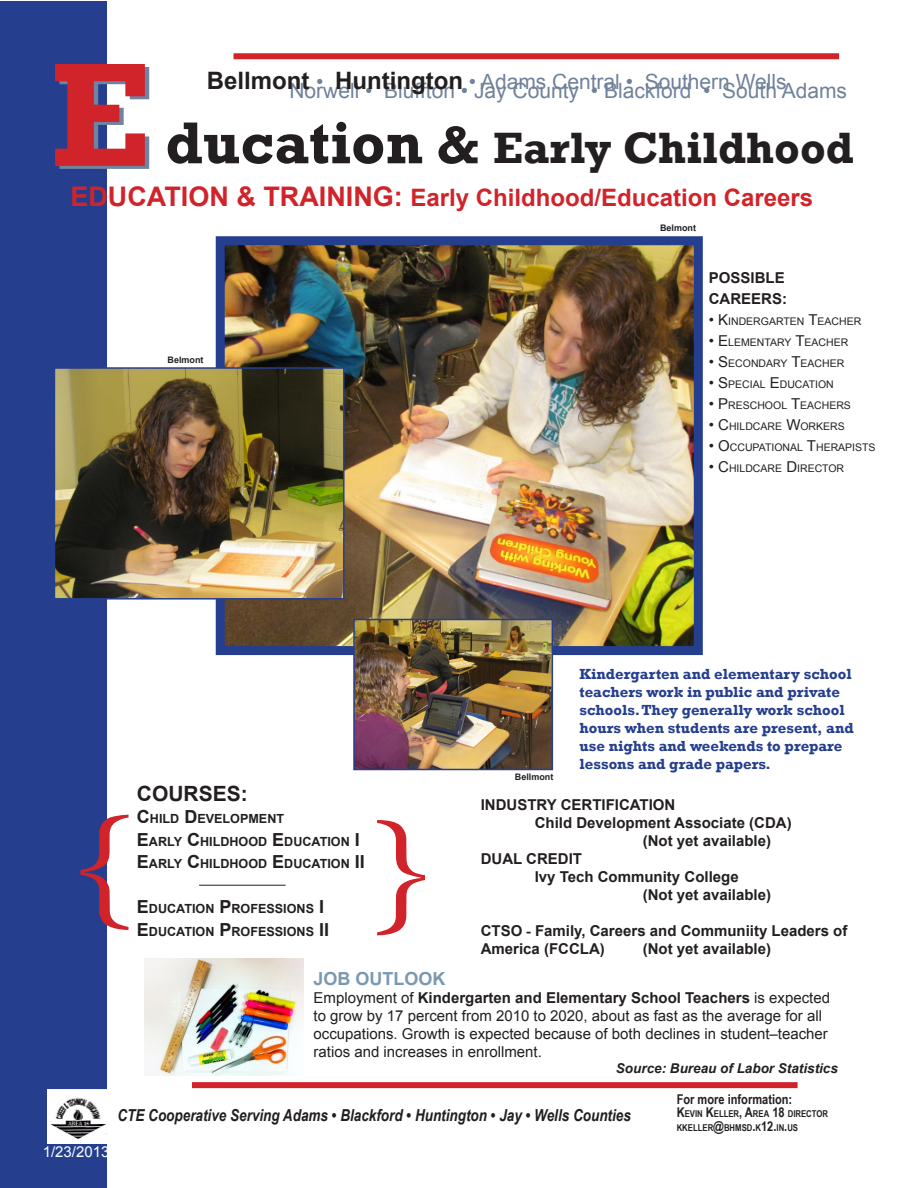
<style>
.page{position:relative;width:918px;height:1188px;background:#fff}
.page>*{position:absolute;margin:0;border:0;box-sizing:border-box;transform-origin:0 0}
.t1{font:700 150px "Rockwell";color:#d1232a}
.t2{font:135px "Times";color:#d1232a}
.t3{font:700 45px "Rockwell";color:#231f20}
.t4{font:700 24px "Arial";color:#d1232a}
.t5{font:21px "Arial";color:#70829a}
.t6{font:700 21px "Arial";color:#231f20}
.t7{font:700 18px "Arial";color:#7999b2}
.t8{font:italic 700 16.5px "Arial Narrow";color:#231f20}
.t9{font:15px/18px "Arial";color:#231f20}
.t10{font:700 15px/18px "Arial";color:#231f20}
.t11{font:700 15px/18px "Rockwell";color:#253f8e}
.t12{font:700 15px "Arial";color:#231f20}
.t13{font:15px "Arial";color:#fff}
.t14{font:italic 700 13.5px "Arial";color:#231f20}
.t15{font:700 13.5px "Arial Narrow";color:#231f20}
.t16{font:700 12.6px "Arial";color:#231f20}
.t17{font:10.5px "Arial";color:#231f20}
.t18{font:700 9.45px "Arial Narrow";color:#231f20}
.t19{font:700 9px "Arial";color:#231f20}
.s1{font-weight:700;font-size:24px;color:#231f20}
.s2{font-size:60px}
.s3{font-size:54px}
.s4{font-size:27px}
.s5{font-size:15px}
.s6{font-size:18px}
.s7{font-family:"Rockwell"}
.s8{font-weight:700}
.s9{font-size:13.5px}
</style>
<div class="page">
<div style="left:1px;top:1px;width:106px;height:1186px;background:#253f8e"></div>
<div style="left:234px;top:53px;width:605px;height:6px;background:#d1232a"></div>
<div style="left:192px;top:1082px;width:606px;height:6px;background:#d1232a"></div>
<img style="left:48px;top:1090px;width:59px;height:53px">
<img style="left:226px;top:246px;width:467px;height:399px">
<div style="left:216px;top:236px;width:487px;height:419px;border:9px solid #253f8e"></div>
<img style="left:57px;top:370px;width:285px;height:227px">
<div style="left:54px;top:367px;width:291px;height:233px;border:2px solid #253f8e"></div>
<img style="left:356px;top:622px;width:194px;height:145px">
<div style="left:353px;top:619px;width:200px;height:151px;border:2px solid #253f8e"></div>
<img style="left:144px;top:959px;width:159px;height:117px">
<hr style="left:199px;top:885px;width:87px;height:1px;background:#231f20">
<p class="t1" style="left:50px;top:25px;width:102px">E</p>
<p class="t5" style="left:207px;top:68px;width:581px"><span class="s1">Bellmont</span> • <span class="s1">Huntington</span> • Adams Central • Southern Wells</p>
<p class="t5" style="left:289px;top:77px;width:559px">Norwell • Bluffton • Jay County • Blackford • South Adams</p>
<p class="t3" style="left:165px;top:121px;width:690px"><span class="s2">ducation</span> <span class="s3">&amp;</span> Early Childhood</p>
<p class="t4" style="left:70px;top:181px;width:744px"><span class="s4">EDUCATION &amp; TRAINING:</span> Early Childhood/Education Careers</p>
<p class="t19" style="left:168px;top:354px;width:37px">Belmont</p>
<p class="t19" style="left:660px;top:222px;width:37px">Belmont</p>
<p class="t12" style="left:709px;top:267px;width:77px">POSSIBLE</p>
<p class="t12" style="left:709px;top:288px;width:80px">CAREERS:</p>
<p class="t17" style="left:709px;top:314px;width:154px"><span class="s5">• K</span>INDERGARTEN <span class="s5">T</span>EACHER</p>
<p class="t17" style="left:709px;top:335px;width:141px"><span class="s5">• E</span> LEMENTARY <span class="s5">T</span>EACHER</p>
<p class="t17" style="left:709px;top:356px;width:137px"><span class="s5">• S</span>ECONDARY <span class="s5">T</span>EACHER</p>
<p class="t17" style="left:709px;top:377px;width:126px"><span class="s5">• S</span>PECIAL <span class="s5">E</span> DUCATION</p>
<p class="t17" style="left:709px;top:398px;width:143px"><span class="s5">• P</span>RESCHOOL <span class="s5">T</span>EACHERS</p>
<p class="t17" style="left:709px;top:419px;width:136px"><span class="s5">• C</span>HILDCARE <span class="s5">W</span>ORKERS</p>
<p class="t17" style="left:709px;top:440px;width:167px"><span class="s5">• O</span>CCUPATIONAL <span class="s5">T</span>HERAPISTS</p>
<p class="t17" style="left:709px;top:461px;width:137px"><span class="s5">• C</span>HILDCARE <span class="s5">D</span> IRECTOR</p>
<p class="t2" style="left:72px;top:734px;width:66px">{</p>
<p class="t6" style="left:137px;top:779px;width:112px">COURSES:</p>
<p class="t16" style="left:137px;top:811px;width:149px"><span class="s6">C</span>HILD <span class="s6">D</span>EVELOPMENT</p>
<p class="t16" style="left:137px;top:833px;width:222px"><span class="s6">E</span>ARLY <span class="s6">C</span>HILDHOOD <span class="s6">E</span>DUCATION <span class="s6">I</span></p>
<p class="t16" style="left:137px;top:856px;width:223px"><span class="s6">E</span>ARLY <span class="s6">C</span>HILDHOOD <span class="s6">E</span>DUCATION <span class="s6">II</span></p>
<p class="t16" style="left:137px;top:901px;width:131px"><span class="s6">E</span>DUCATION <span class="s6">P</span>ROFESS</p>
<p class="t16" style="left:283px;top:901px;width:40px">IONS <span class="s6">I</span></p>
<p class="t16" style="left:137px;top:923px;width:131px"><span class="s6">E</span>DUCATION <span class="s6">P</span>ROFESS</p>
<p class="t16" style="left:283px;top:923px;width:41px">IONS <span class="s6">II</span></p>
<p class="t2" style="left:369px;top:740px;width:66px">}</p>
<p class="t19" style="left:515px;top:771px;width:40px">Bellmont</p>
<p class="t11" style="left:580px;top:665px;width:276px">Kindergarten and elementary school teachers work in public and private schools. They generally work school hours when students are present, and use nights and weekends to prepare lessons and grade papers.</p>
<p class="t10" style="left:481px;top:796px;width:196px">INDUSTRY CERTIFICATION</p>
<p class="t10" style="left:535px;top:814px;width:258px">Child Development Associate (CDA)</p>
<p class="t10" style="left:643px;top:832px;width:130px">(Not yet available)</p>
<p class="t10" style="left:481px;top:850px;width:103px">DUAL CREDIT</p>
<p class="t10" style="left:535px;top:868px;width:205px">Ivy Tech Community College</p>
<p class="t10" style="left:643px;top:886px;width:130px">(Not yet available)</p>
<p class="t10" style="left:481px;top:922px;width:368px">CTSO <span class="s7">-</span> Family, Careers and Communiity Leaders of<br>America (FCCLA)</p>
<p class="t10" style="left:643px;top:940px;width:130px">(Not yet available)</p>
<p class="t7" style="left:314px;top:967px;width:134px">JOB OUTLOOK</p>
<p class="t9" style="left:314px;top:989px;width:518px">Employment of <span class="s8">Kindergarten and Elementary School Teachers</span> is expected to grow by 17 percent from 2010 to 2020, about as fast as the average for all occupations. Growth is expected because of both declines in student–teacher ratios and increases in enrollment.</p>
<p class="t14" style="left:616px;top:1060px;width:224px">Source: Bureau of Labor Statistics</p>
<p class="t13" style="left:43px;top:1142px;width:68px">1/23/2013</p>
<p class="t8" style="left:117px;top:1103px;width:515px">CTE Cooperative Serving Adams • Blackford • Huntington • Jay • Wells Counties</p>
<p class="t15" style="left:677px;top:1089px;width:117px">For more information:</p>
<p class="t18" style="left:677px;top:1107px;width:153px"><span class="s9">K</span>EVIN <span class="s9">K</span>ELLER<span class="s9">, A</span>REA <span class="s9">18</span> DIRECTOR</p>
<p class="t18" style="left:677px;top:1120px;width:123px">KKELLER<span class="s9">@</span>BHMSD<span class="s9">.</span>K<span class="s9">12.</span>IN<span class="s9">.</span>US</p>
</div>
